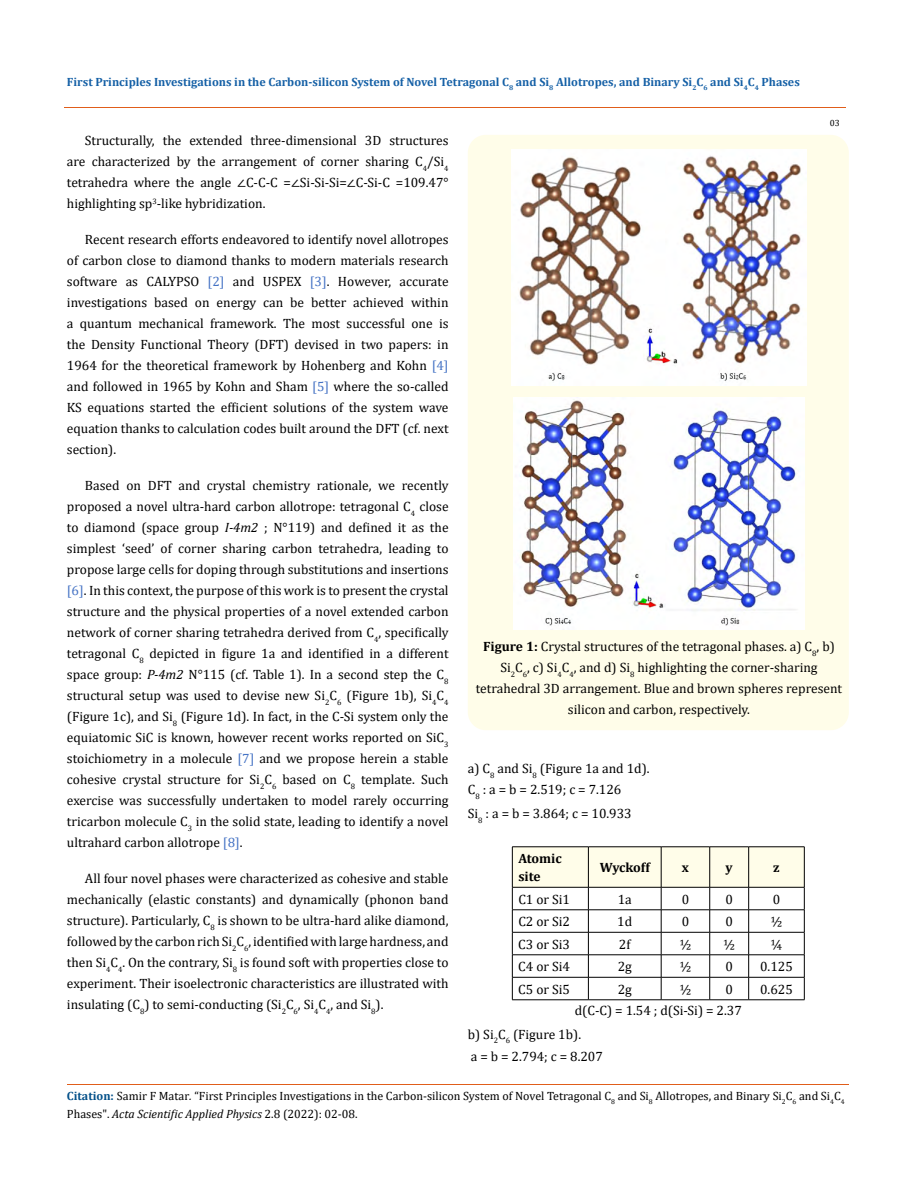
<style>
.page{position:relative;width:917px;height:1188px;background:#fff}
.page>*{position:absolute;margin:0;border:0;box-sizing:border-box;transform-origin:0 0}
.t1{font:13.5px/21px "Cambria";color:#000;text-align:justify}
.t2{font:700 13.5px/18px "Cambria";color:#000}
.t3{font:12px/18px "Cambria";color:#000}
.t4{font:700 12px "Cambria";color:#1560a6}
.t5{font:9px "Cambria";color:#000}
.s1{color:#4472c4}
.s2{font-style:italic}
.s3{font-weight:700}
.s4{font-weight:700;color:#035089}
</style>
<div class="page">
<div style="left:468px;top:135px;width:380px;height:595px;background:#fffde9;border-radius:18px"></div>
<img style="left:511px;top:150px;width:296px;height:235px">
<img style="left:513px;top:398px;width:291px;height:232px">
<svg style="left:512px;top:847px;width:293px;height:153px"></svg>
<hr style="left:512px;top:1000px;width:76px;height:1px;background:#000">
<hr style="left:588px;top:1000px;width:73px;height:1px;background:#000">
<hr style="left:661px;top:1000px;width:48px;height:1px;background:#000">
<hr style="left:709px;top:1000px;width:39px;height:1px;background:#000">
<hr style="left:748px;top:1000px;width:56px;height:1px;background:#000">
<hr style="left:64px;top:108px;width:781px;height:1px;background:#e05d1a">
<hr style="left:67px;top:1084px;width:781px;height:1px;background:#e05d1a">
<p class="t4" style="left:67px;top:73px;width:734px">First Principles Investigations in the Carbon-silicon System of Novel Tetragonal C<sub>8</sub> and Si<sub>8</sub> Allotropes, and Binary Si<sub>2</sub>C<sub>6</sub> and Si<sub>4</sub>C<sub>4</sub> Phases</p>
<p class="t5" style="left:829px;top:118px;width:11px">03</p>
<p class="t1" style="left:67px;top:130px;width:383px;text-indent:18px">Structurally, the extended three-dimensional 3D structures are characterized by the arrangement of corner sharing C<sub>4</sub>/Si<sub>4 </sub>tetrahedra where the angle ∠C-C-C =∠Si-Si-Si=∠C-Si-C =109.47° highlighting sp<sup>3</sup>-like hybridization.</p>
<p class="t1" style="left:67px;top:229px;width:383px;text-indent:18px">Recent research efforts endeavored to identify novel allotropes of carbon close to diamond thanks to modern materials research software as CALYPSO <span class="s1">[2]</span> and USPEX <span class="s1">[3]</span>. However, accurate investigations based on energy can be better achieved within a quantum mechanical framework. The most successful one is the Density Functional Theory (DFT) devised in two papers: in 1964 for the theoretical framework by Hohenberg and Kohn <span class="s1">[4] </span>and followed in 1965 by Kohn and Sham <span class="s1">[5]</span> where the so-called KS equations started the efficient solutions of the system wave equation thanks to calculation codes built around the DFT (cf. next section).</p>
<p class="t1" style="left:67px;top:475px;width:383px;text-indent:18px">Based on DFT and crystal chemistry rationale, we recently proposed a novel ultra-hard carbon allotrope: tetragonal C<sub>4</sub> close to diamond (space group <span class="s2">I-4m2</span> ; N°119) and defined it as the simplest ‘seed’ of corner sharing carbon tetrahedra, leading to propose large cells for doping through substitutions and insertions <span class="s1">[6]</span>. In this context, the purpose of this work is to present the crystal structure and the physical properties of a novel extended carbon network of corner sharing tetrahedra derived from C<sub>4</sub>, specifically tetragonal C<sub>8</sub> depicted in figure 1a and identified in a different space group: <span class="s2">P-4m2</span> N°115 (cf. Table 1). In a second step the C<sub>8 </sub>structural setup was used to devise new Si<sub>2</sub>C<sub>6</sub> (Figure 1b), Si<sub>4</sub>C<sub>4 </sub>(Figure 1c), and Si<sub>8</sub> (Figure 1d). In fact, in the C-Si system only the equiatomic SiC is known, however recent works reported on SiC<sub>3 </sub>stoichiometry in a molecule <span class="s1">[7]</span> and we propose herein a stable cohesive crystal structure for Si<sub>2</sub>C<sub>6</sub> based on C<sub>8</sub> template. Such exercise was successfully undertaken to model rarely occurring tricarbon molecule C<sub>3</sub> in the solid state, leading to identify a novel ultrahard carbon allotrope <span class="s1">[8]</span>.</p>
<p class="t1" style="left:67px;top:868px;width:383px;text-indent:18px">All four novel phases were characterized as cohesive and stable mechanically (elastic constants) and dynamically (phonon band structure). Particularly, C<sub>8</sub> is shown to be ultra-hard alike diamond, followed by the carbon rich Si<sub>2</sub>C<sub>6</sub>, identified with large hardness, and then Si<sub>4</sub>C<sub>4</sub>. On the contrary, Si<sub>8</sub> is found soft with properties close to experiment. Their isoelectronic characteristics are illustrated with insulating (C<sub>8</sub>) to semi-conducting (Si<sub>2</sub>C<sub>6</sub>, Si<sub>4</sub>C<sub>4</sub>, and Si<sub>8</sub>).</p>
<p class="t1" style="left:476px;top:636px;width:368px;text-align:center"><span class="s3">Figure 1:</span> Crystal structures of the tetragonal phases. a) C<sub>8</sub>, b)<br>Si<sub>2</sub>C<sub>6</sub>, c) Si<sub>4</sub>C<sub>4</sub>, and d) Si<sub>8</sub> highlighting the corner-sharing tetrahedral 3D arrangement. Blue and brown spheres represent silicon and carbon, respectively.</p>
<p class="t1" style="left:468px;top:758px;width:183px">a) C<sub>8</sub> and Si<sub>8</sub> (Figure 1a and 1d).<br>C<sub>8</sub> : a = b = 2.519; c = 7.126</p>
<p class="t1" style="left:468px;top:803px;width:165px">Si<sub>8</sub> : a = b = 3.864; c = 10.933</p>
<p class="t2" style="left:518px;top:849px;width:45px">Atomic site</p>
<p class="t2" style="left:599px;top:858px;width:51px">Wyckoff</p>
<p class="t2" style="left:682px;top:858px;width:9px">x</p>
<p class="t2" style="left:725px;top:858px;width:9px">y</p>
<p class="t2" style="left:773px;top:858px;width:8px">z</p>
<p class="t1" style="left:518px;top:889px;width:53px">C1 or Si1</p>
<p class="t1" style="left:617px;top:889px;width:16px">1a</p>
<p class="t1" style="left:681px;top:889px;width:9px">0</p>
<p class="t1" style="left:725px;top:889px;width:9px">0</p>
<p class="t1" style="left:772px;top:889px;width:9px">0</p>
<p class="t1" style="left:518px;top:911px;width:53px">C2 or Si2</p>
<p class="t1" style="left:617px;top:911px;width:16px">1d</p>
<p class="t1" style="left:681px;top:911px;width:9px">0</p>
<p class="t1" style="left:725px;top:911px;width:9px">0</p>
<p class="t1" style="left:770px;top:911px;width:14px">½</p>
<p class="t1" style="left:518px;top:934px;width:53px">C3 or Si3</p>
<p class="t1" style="left:619px;top:934px;width:13px">2f</p>
<p class="t1" style="left:679px;top:934px;width:14px">½</p>
<p class="t1" style="left:723px;top:934px;width:14px">½</p>
<p class="t1" style="left:770px;top:934px;width:13px">¼</p>
<p class="t1" style="left:518px;top:956px;width:53px">C4 or Si4</p>
<p class="t1" style="left:617px;top:956px;width:16px">2g</p>
<p class="t1" style="left:679px;top:956px;width:14px">½</p>
<p class="t1" style="left:725px;top:956px;width:9px">0</p>
<p class="t1" style="left:760px;top:956px;width:34px">0.125</p>
<p class="t1" style="left:518px;top:979px;width:53px">C5 or Si5</p>
<p class="t1" style="left:617px;top:979px;width:16px">2g</p>
<p class="t1" style="left:679px;top:979px;width:14px">½</p>
<p class="t1" style="left:725px;top:979px;width:9px">0</p>
<p class="t1" style="left:760px;top:979px;width:34px">0.625</p>
<p class="t1" style="left:468px;top:998px;width:275px;line-height:24px;text-indent:107px">d(C-C) = 1.54 ; d(Si-Si) = 2.37 b) Si<sub>2</sub>C<sub>6</sub> (Figure 1b).</p>
<p class="t1" style="left:471px;top:1046px;width:134px">a = b = 2.794; c = 8.207</p>
<p class="t3" style="left:67px;top:1087px;width:779px"><span class="s4">Citation:</span> Samir F Matar<span class="s2">.</span> “First Principles Investigations in the Carbon-silicon System of Novel Tetragonal C<sub>8</sub> and Si<sub>8</sub> Allotropes, and Binary Si<sub>2</sub>C<sub>6</sub> and Si<sub>4</sub>C<sub>4<br></sub>Phases". <span class="s2">Acta Scientific Applied Physics</span> 2.8 (2022): 02-08.</p>
</div>
